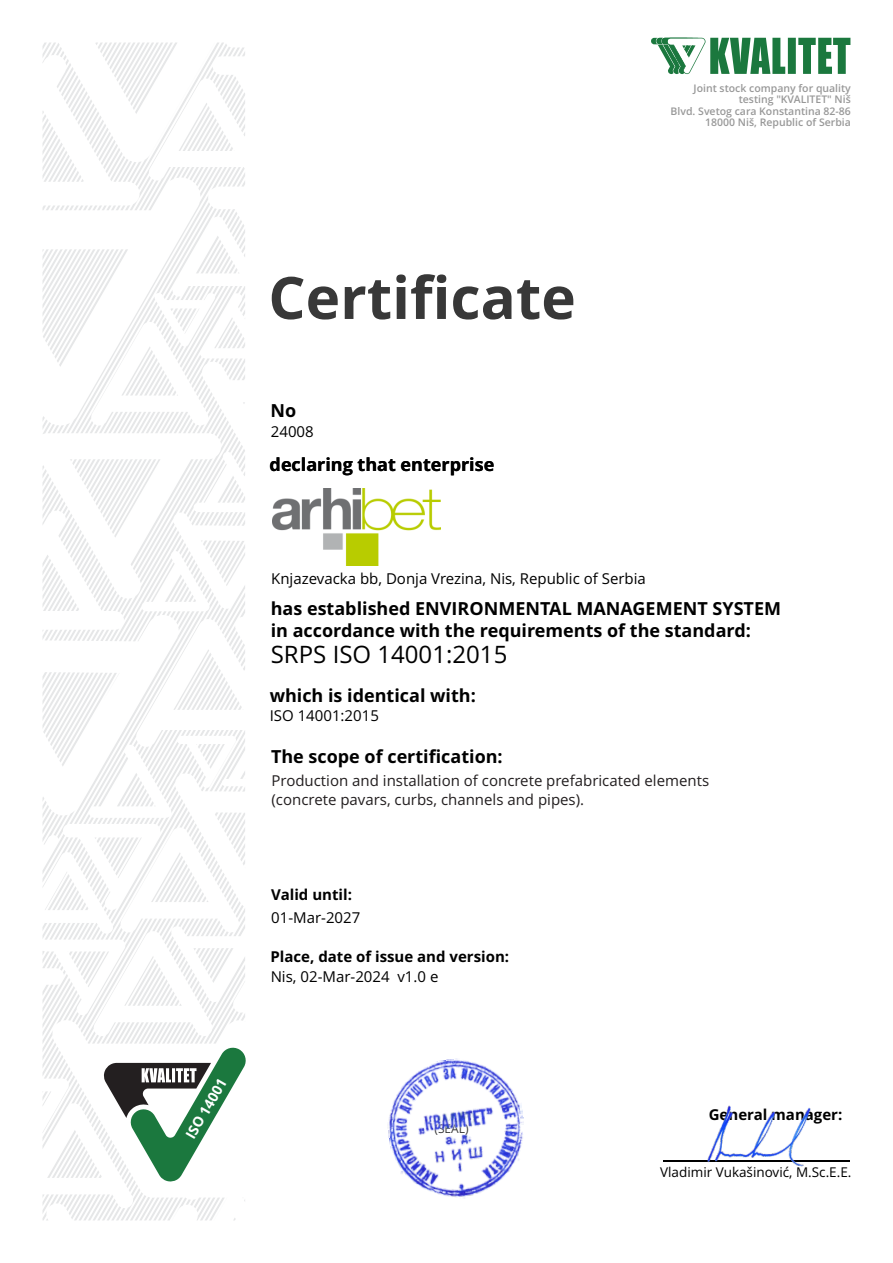
<style>
.page{position:relative;width:893px;height:1263px;background:#fff}
.page>*{position:absolute;margin:0;border:0;box-sizing:border-box;transform-origin:0 0}
.t1{font:700 58.5px "Open Sans";color:#383838}
.t2{font:24px "Open Sans";color:#000}
.t3{font:700 18px/22px "Open Sans";color:#000}
.t4{font:15px "Open Sans";color:#000}
.t5{font:15px/18.5px "Open Sans";color:#231f20}
.t6{font:700 15px "Open Sans";color:#000}
.t7{font:700 14.1px "Open Sans";color:#fff}
.t8{font:13.5px "Open Sans";color:#000}
.t9{font:12px "Open Sans";color:#383838}
.t10{font:600 10.5px/11.4px "Open Sans";color:#989898;text-align:right}
</style>
<div class="page">
<svg style="left:43px;top:43px;width:202px;height:1177px"></svg>
<hr style="left:663px;top:1161px;width:187px;height:1px;background:#000">
<svg style="left:651px;top:38px;width:199px;height:36px"></svg>
<svg style="left:104px;top:1046px;width:142px;height:136px"></svg>
<img style="left:272px;top:489px;width:169px;height:77px">
<img style="left:388px;top:1058px;width:136px;height:141px">
<img style="left:697px;top:1105px;width:125px;height:62px">
<p class="t10" style="left:671px;top:83px;width:182px">Joint stock company for quality testing "KVALITET" Niš<br>Blvd. Svetog cara Konstantina 82-86<br>18000 Niš, Republic of Serbia</p>
<p class="t7" style="left:184px;top:1135px;width:69px;rotate:-60deg">ISO 14001</p>
<h1 class="t1" style="left:268px;top:274px;width:309px">Certificate</h1>
<p class="t3" style="left:270px;top:401px;width:27px">No</p>
<p class="t4" style="left:271px;top:426px;width:44px">24008</p>
<p class="t3" style="left:270px;top:455px;width:226px">declaring that enterprise</p>
<p class="t4" style="left:271px;top:572px;width:376px">Knjazevacka bb, Donja Vrezina, Nis, Republic of Serbia</p>
<p class="t3" style="left:271px;top:599px;width:512px">has established ENVIRONMENTAL MANAGEMENT SYSTEM in accordance with the requirements of the standard:</p>
<h2 class="t2" style="left:271px;top:645px;width:238px">SRPS ISO 14001:2015</h2>
<p class="t3" style="left:270px;top:687px;width:208px">which is identical with:</p>
<p class="t4" style="left:270px;top:709px;width:111px">ISO 14001:2015</p>
<p class="t3" style="left:271px;top:747px;width:233px">The scope of certification:</p>
<p class="t5" style="left:271px;top:773px;width:439px">Production and installation of concrete prefabricated elements (concrete pavars, curbs, channels and pipes).</p>
<p class="t6" style="left:271px;top:888px;width:82px">Valid until:</p>
<p class="t4" style="left:271px;top:911px;width:91px">01-Mar-2027</p>
<p class="t6" style="left:270px;top:950px;width:240px">Place, date of issue and version:</p>
<p class="t4" style="left:271px;top:971px;width:169px">Nis, 02-Mar-2024 v1.0 e</p>
<p class="t9" style="left:434px;top:1123px;width:36px">(SEAL)</p>
<p class="t6" style="left:709px;top:1108px;width:135px">General manager:</p>
<p class="t8" style="left:660px;top:1167px;width:193px">Vladimir Vukašinović, M.Sc.E.E.</p>
</div>
